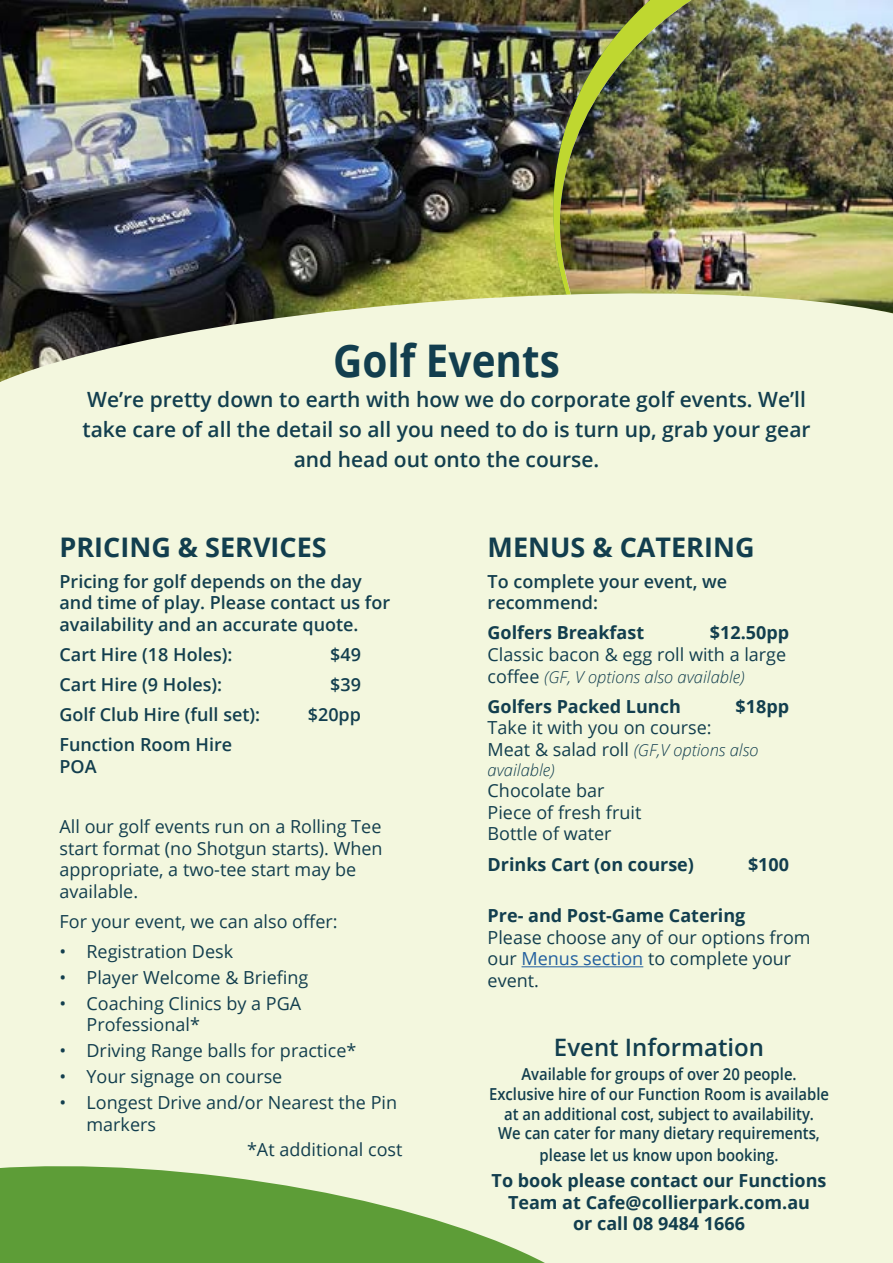
<style>
.page{position:relative;width:893px;height:1263px;background:#fff}
.page>*{position:absolute;margin:0;border:0;box-sizing:border-box;transform-origin:0 0}
.t1{font:700 45px "Open Sans";color:#123e4e;scale:.9 1}
.t2{font:700 27px "Open Sans";color:#123e4e}
.t3{font:600 24px "Open Sans";color:#123e4e}
.t4{font:600 21px/30px "Open Sans";color:#123e4e;text-align:center}
.t5{font:18px/21.6px "Open Sans";color:#123e4e}
.t6{font:600 18px/21.6px "Open Sans";color:#123e4e}
.t7{font:700 18px/21.6px "Open Sans";color:#123e4e;text-align:center}
.t8{font:600 16.5px/19.8px "Open Sans";color:#123e4e;text-align:center;scale:.9 1}
.t9{font:italic 300 16.5px/19.8px "Open Sans";color:#123e4e}
.s1{font-weight:400;font-style:normal;font-size:18px}
.s2{color:#215e9e}
</style>
<div class="page">
<img style="left:856px;top:0;width:37px;height:280px">
<img style="left:650px;top:0;width:206px;height:280px">
<img style="left:0;top:0;width:650px;height:280px">
<div style="left:0;top:280px;width:893px;height:983px;background:#f3f7de"></div>
<hr style="left:522px;top:966px;width:121px;height:1px;background:#215e9e">
<svg style="left:0;top:1149px;width:627px;height:114px;background:#a3c785"></svg>
<h1 class="t1" style="left:333px;top:329px;width:254px">Golf Events</h1>
<p class="t4" style="left:83px;top:384px;width:729px">We’re pretty down to earth with how we do corporate golf events. We’ll take care of all the detail so all you need to do is turn up, grab your gear and head out onto the course.</p>
<h2 class="t2" style="left:60px;top:529px;width:269px">PRICING &amp; SERVICES</h2>
<p class="t6" style="left:60px;top:570px;width:332px">Pricing for golf depends on the day and time of play. Please contact us for availability and an accurate quote.</p>
<p class="t6" style="left:60px;top:643px;width:174px">Cart Hire (18 Holes):</p>
<p class="t6" style="left:330px;top:643px;width:32px">$49</p>
<p class="t6" style="left:60px;top:673px;width:164px">Cart Hire (9 Holes):</p>
<p class="t6" style="left:330px;top:673px;width:32px">$39</p>
<p class="t6" style="left:60px;top:703px;width:202px">Golf Club Hire (full set):</p>
<p class="t6" style="left:308px;top:703px;width:55px">$20pp</p>
<p class="t6" style="left:60px;top:733px;width:174px">Function Room Hire<br>POA</p>
<p class="t5" style="left:60px;top:815px;width:325px">All our golf events run on a Rolling Tee start format (no Shotgun starts). When appropriate, a two-tee start may be available.</p>
<p class="t5" style="left:60px;top:910px;width:280px">For your event, we can also offer:</p>
<p class="t5" style="left:60px;top:940px;width:175px">• Registration Desk</p>
<p class="t5" style="left:60px;top:966px;width:250px">• Player Welcome &amp; Briefing</p>
<p class="t5" style="left:87px;top:992px;width:216px;text-indent:-27px">• Coaching Clinics by a PGA<br>Professional*</p>
<p class="t5" style="left:60px;top:1039px;width:298px">• Driving Range balls for practice*</p>
<p class="t5" style="left:60px;top:1065px;width:224px">• Your signage on course</p>
<p class="t5" style="left:87px;top:1091px;width:312px;text-indent:-27px">• Longest Drive and/or Nearest the Pin markers</p>
<p class="t5" style="left:247px;top:1138px;width:157px">*At additional cost</p>
<h2 class="t2" style="left:488px;top:529px;width:268px">MENUS &amp; CATERING</h2>
<p class="t6" style="left:488px;top:570px;width:241px">To complete your event, we recommend:</p>
<p class="t7" style="left:488px;top:621px;width:158px">Golfers Breakfast</p>
<p class="t7" style="left:710px;top:621px;width:81px">$12.50pp</p>
<p class="t5" style="left:488px;top:643px;width:300px">Classic bacon &amp; egg roll with a large</p>
<p class="t9" style="left:488px;top:666px;width:258px"><span class="s1">coffee</span> (GF, V options also available)</p>
<p class="t7" style="left:488px;top:695px;width:195px">Golfers Packed Lunch</p>
<p class="t7" style="left:735px;top:695px;width:55px">$18pp</p>
<p class="t5" style="left:488px;top:716px;width:226px">Take it with you on course:</p>
<p class="t9" style="left:488px;top:739px;width:272px"><span class="s1">Meat &amp; salad roll</span> (GF,V options also available)</p>
<p class="t5" style="left:488px;top:779px;width:155px">Chocolate bar<br>Piece of fresh fruit<br>Bottle of water</p>
<p class="t7" style="left:488px;top:853px;width:208px">Drinks Cart (on course)</p>
<p class="t7" style="left:748px;top:853px;width:43px">$100</p>
<p class="t7" style="left:488px;top:904px;width:259px">Pre- and Post-Game Catering</p>
<p class="t5" style="left:488px;top:926px;width:325px">Please choose any of our options from our <span class="s2">Menus section</span> to complete your event.</p>
<h3 class="t3" style="left:554px;top:1031px;width:212px">Event Information</h3>
<p class="t8" style="left:489px;top:1064px;width:379px">Available for groups of over 20 people.<br>Exclusive hire of our Function Room is available at an additional cost, subject to availability.<br>We can cater for many dietary requirements,</p>
<p class="t8" style="left:540px;top:1145px;width:267px">please let us know upon booking.</p>
<p class="t7" style="left:492px;top:1169px;width:336px">To book please contact our Functions<br>Team at Cafe@collierpark.com.au<br>or call 08 9484 1666</p>
</div>
